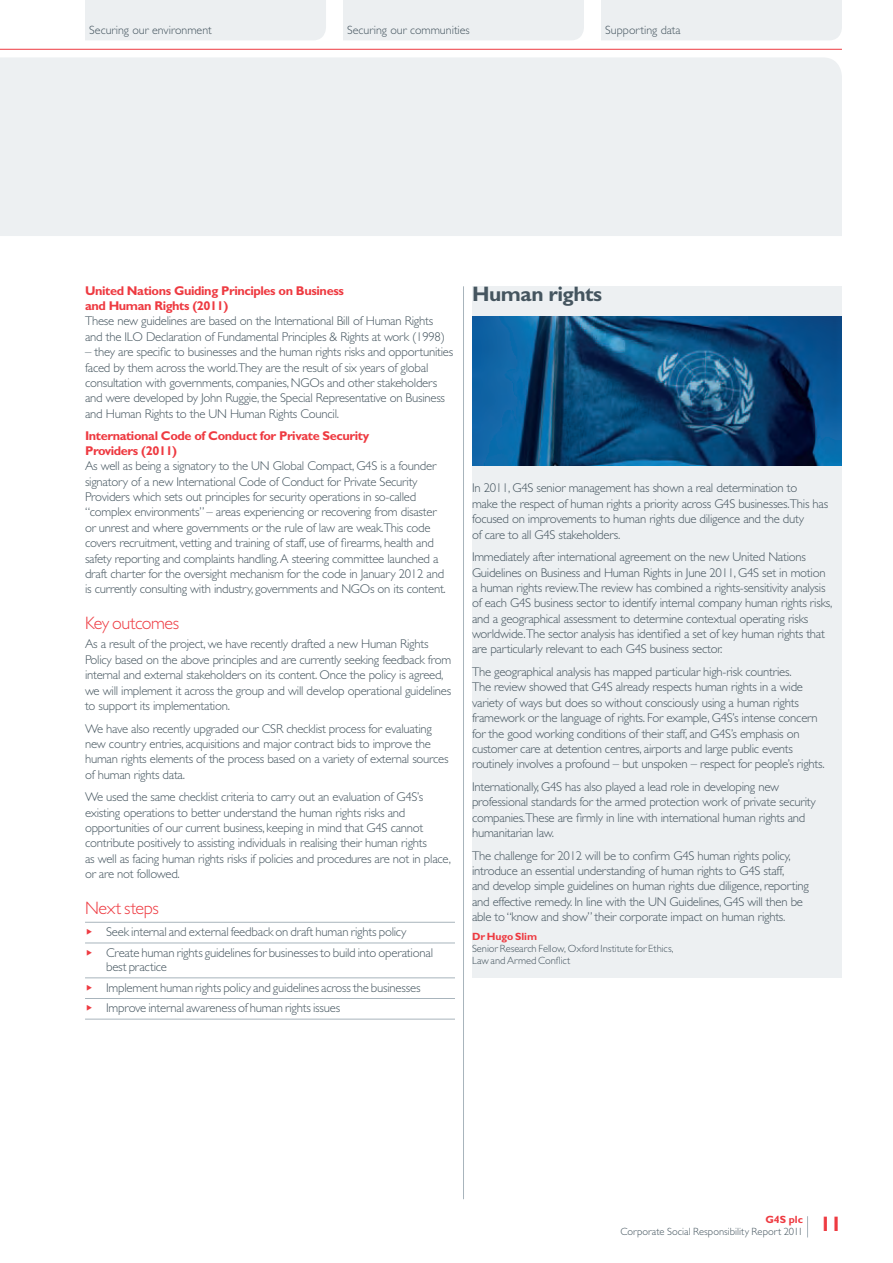
<style>
.page{position:relative;width:893px;height:1263px;background:#fff}
.page>*{position:absolute;margin:0;border:0;box-sizing:border-box;transform-origin:0 0}
.t1{font:700 21px "Gill Sans Std";letter-spacing:-.02em;color:#45555f}
.t2{font:300 18px "Gill Sans Std";letter-spacing:-.025em;color:#ee3a41}
.t3{font:300 12.75px/15.5px "Gill Sans Std";letter-spacing:-.02em;color:#45555f}
.t4{font:700 12.75px/15px "Gill Sans Std";letter-spacing:-.03em;color:#ee3a41}
.t5{font:300 12px "Gill Sans Std";color:#45555f}
.t6{font:300 10.5px/12px "Gill Sans Std";color:#45555f}
.t7{font:700 10.5px "Gill Sans Std";letter-spacing:-.01em;color:#ee3a41}
.s1{color:#ee3a41}
.s2{font-weight:700;color:#ee3a41}
</style>
<div class="page">
<div style="left:0;top:57px;width:842px;height:179px;background:#edf0f2"></div>
<hr style="left:0;top:49px;width:842px;height:1px;background:#ee3a41">
<div style="left:85px;top:0;width:241px;height:40px;background:#eceff1"></div>
<div style="left:343px;top:0;width:241px;height:40px;background:#eceff1"></div>
<div style="left:601px;top:0;width:241px;height:40px;background:#eceff1"></div>
<svg style="left:807px;top:1216px;width:1px;height:21px"></svg>
<hr style="left:463px;top:286px;width:1px;height:913px;background:#a8b4bc">
<hr style="left:85px;top:922px;width:370px;height:1px;background:#a8b4bc">
<hr style="left:85px;top:943px;width:370px;height:1px;background:#a8b4bc">
<hr style="left:85px;top:977px;width:370px;height:1px;background:#a8b4bc">
<hr style="left:85px;top:998px;width:370px;height:1px;background:#a8b4bc">
<hr style="left:85px;top:1019px;width:370px;height:1px;background:#a8b4bc">
<div style="left:472px;top:286px;width:370px;height:692px;background:#edf0f2"></div>
<img style="left:472px;top:316px;width:370px;height:149px">
<p class="t5" style="left:89px;top:23px;width:124px">Securing our environment</p>
<p class="t5" style="left:347px;top:23px;width:124px">Securing our communities</p>
<p class="t5" style="left:605px;top:23px;width:77px">Supporting data</p>
<p class="t4" style="left:85px;top:283px;width:260px">United Nations Guiding Principles on Business and Human Rights (2011)</p>
<p class="t3" style="left:85px;top:314px;width:361px">These new guidelines are based on the International Bill of Human Rights and the ILO Declaration of Fundamental Principles &amp; Rights at work (1998)</p>
<p class="t3" style="left:85px;top:344px;width:370px">– they are specific to businesses and the human rights risks and opportunities faced by them across the world.They are the result of six years of global consultation with governments, companies, NGOs and other stakeholders and were developed by John Ruggie, the Special Representative on Business and Human Rights to the UN Human Rights Council.</p>
<p class="t4" style="left:85px;top:428px;width:286px">International Code of Conduct for Private Security<br>Providers (2011)</p>
<p class="t3" style="left:85px;top:458px;width:362px">As well as being a signatory to the UN Global Compact, G4S is a founder signatory of a new International Code of Conduct for Private Security Providers which sets out principles for security operations in so‑called “complex environments” – areas experiencing or recovering from disaster or unrest and where governments or the rule of law are weak.This code covers recruitment, vetting and training of staff, use of firearms, health and safety reporting and complaints handling. A steering committee launched a draft charter for the oversight mechanism for the code in January 2012 and is currently consulting with industry, governments and NGOs on its content.</p>
<h2 class="t2" style="left:85px;top:613px;width:96px">Key outcomes</h2>
<p class="t3" style="left:85px;top:636px;width:368px">As a result of the project, we have recently drafted a new Human Rights Policy based on the above principles and are currently seeking feedback from internal and external stakeholders on its content. Once the policy is agreed, we will implement it across the group and will develop operational guidelines to support its implementation.</p>
<p class="t3" style="left:85px;top:721px;width:365px">We have also recently upgraded our CSR checklist process for evaluating new country entries, acquisitions and major contract bids to improve the human rights elements of the process based on a variety of external sources of human rights data.</p>
<p class="t3" style="left:85px;top:789px;width:368px">We used the same checklist criteria to carry out an evaluation of G4S’s existing operations to better understand the human rights risks and opportunities of our current business, keeping in mind that G4S cannot contribute positively to assisting individuals in realising their human rights<br>as well as facing human rights risks if policies and procedures are not in place, or are not followed.</p>
<h2 class="t2" style="left:85px;top:897px;width:75px">Next steps</h2>
<p class="t3" style="left:85px;top:924px;width:323px"><span class="s1">◆</span> Seek internal and external feedback on draft human rights policy</p>
<p class="t3" style="left:106px;top:946px;width:329px;line-height:14.2px;text-indent:-21px"><span class="s1">◆</span> Create human rights guidelines for businesses to build into operational best practice</p>
<p class="t3" style="left:85px;top:980px;width:337px"><span class="s1">◆</span> Implement human rights policy and guidelines across the businesses</p>
<p class="t3" style="left:85px;top:1001px;width:257px"><span class="s1">◆</span> Improve internal awareness of human rights issues</p>
<h1 class="t1" style="left:472px;top:281px;width:132px">Human rights</h1>
<p class="t3" style="left:472px;top:481px;width:358px">In 2011, G4S senior management has shown a real determination to<br>make the respect of human rights a priority across G4S businesses.This has focused on improvements to human rights due diligence and the duty<br>of care to all G4S stakeholders.</p>
<p class="t3" style="left:472px;top:549px;width:362px">Immediately after international agreement on the new United Nations Guidelines on Business and Human Rights in June 2011, G4S set in motion a human rights review.The review has combined a rights‑sensitivity analysis of each G4S business sector to identify internal company human rights risks, and a geographical assessment to determine contextual operating risks worldwide.The sector analysis has identified a set of key human rights that are particularly relevant to each G4S business sector.</p>
<p class="t3" style="left:472px;top:664px;width:354px">The geographical analysis has mapped particular high‑risk countries.<br>The review showed that G4S already respects human rights in a wide variety of ways but does so without consciously using a human rights framework or the language of rights. For example, G4S’s intense concern for the good working conditions of their staff, and G4S’s emphasis on customer care at detention centres, airports and large public events routinely involves a profound – but unspoken – respect for people’s rights.</p>
<p class="t3" style="left:472px;top:779px;width:345px">Internationally, G4S has also played a lead role in developing new professional standards for the armed protection work of private security companies.These are firmly in line with international human rights and humanitarian law.</p>
<p class="t3" style="left:472px;top:848px;width:338px">The challenge for 2012 will be to confirm G4S human rights policy, introduce an essential understanding of human rights to G4S staff,<br>and develop simple guidelines on human rights due diligence, reporting and effective remedy. In line with the UN Guidelines, G4S will then be able to “know and show” their corporate impact on human rights.</p>
<p class="t7" style="left:472px;top:930px;width:67px">Dr Hugo Slim</p>
<p class="t6" style="left:472px;top:943px;width:203px">Senior Research Fellow, Oxford Institute for Ethics,<br>Law and Armed Conflict</p>
<p class="t6" style="left:620px;top:1214px;width:223px;text-indent:145px"><span class="s2">G4S plc<br></span>Corporate Social Responsibility Report 2011 <sup>11</sup></p>
</div>
